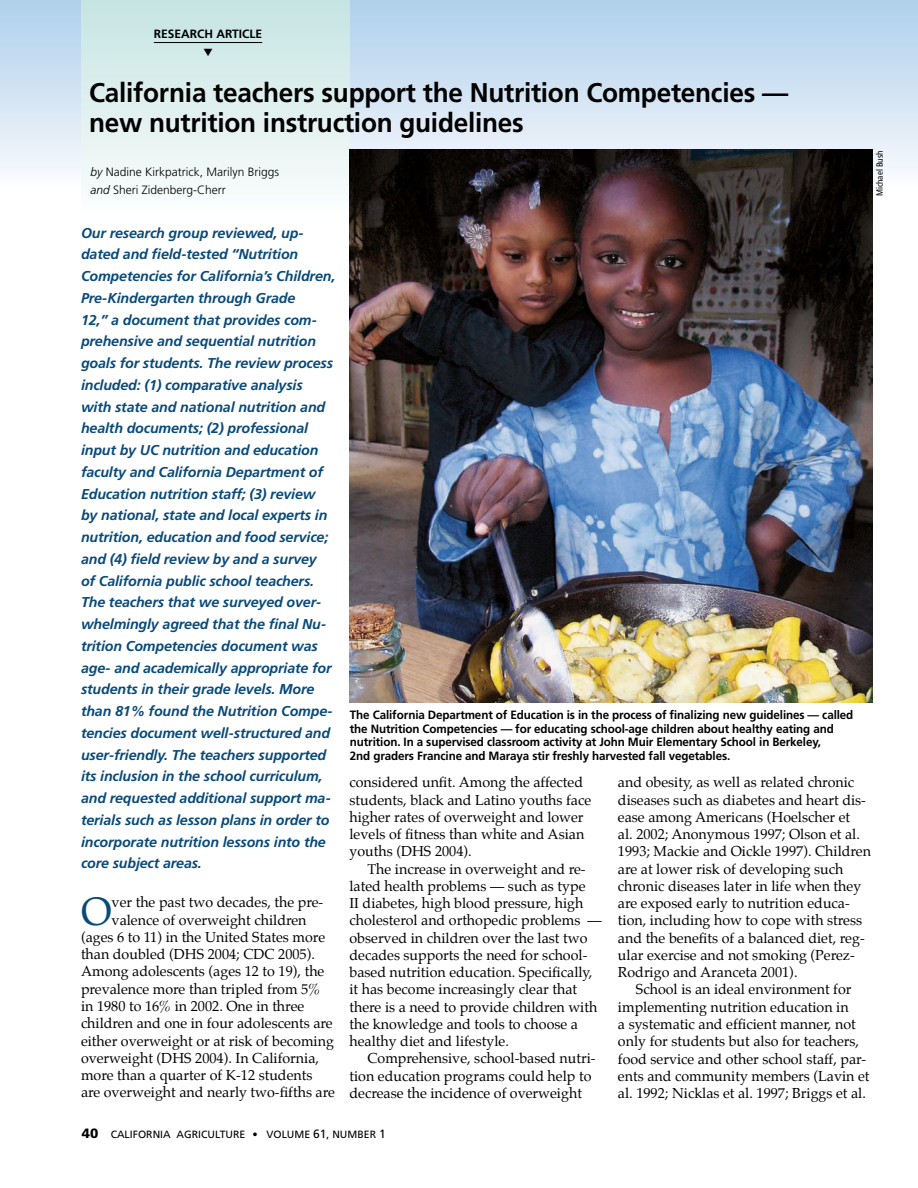
<style>
.page{position:relative;width:918px;height:1188px;background:#fff}
.page>*{position:absolute;margin:0;border:0;box-sizing:border-box;transform-origin:0 0}
.t1{font:39px "Palatino";color:#094a7a}
.t2{font:700 27px/30px "Frutiger";letter-spacing:-.01em;color:#000}
.t3{font:14.25px/17.2px "Palatino";color:#000}
.t4{font:italic 700 14.25px/21.8px "Frutiger";letter-spacing:-.01em;color:#094a7a}
.t5{font:700 12px/13.5px "Frutiger";letter-spacing:-.01em;color:#000}
.t6{font:300 12px/18px "Frutiger";color:#000}
.t7{font:10.5px "Frutiger";color:#000}
.t8{font:condensed 9px "Frutiger";color:#000}
.s1{font-style:italic}
.s2{font-weight:900;font-size:13.5px}
.s3{font-size:12px}
</style>
<div class="page">
<div style="left:0;top:0;width:918px;height:188px;background:linear-gradient(to bottom,#aed0ec,#f8f8fb)"></div>
<div style="left:81px;top:0;width:269px;height:216px;background:linear-gradient(to bottom,#c5e4e2,#fcfefd)"></div>
<hr style="left:154px;top:42px;width:108px;height:1px;background:#000">
<img style="left:350px;top:150px;width:522px;height:552px">
<svg style="left:204px;top:48px;width:8px;height:8px"></svg>
<p class="t5" style="left:154px;top:27px;width:16px">Research</p>
<p class="t5" style="left:216px;top:27px;width:16px">Artic</p>
<p class="t5" style="left:250px;top:27px;width:12px">le</p>
<h2 class="t2" style="left:89px;top:77px;width:701px">California teachers support the Nutrition Competencies — new nutrition instruction guidelines</h2>
<p class="t6" style="left:91px;top:163px;width:190px"><span class="s1">by</span> Nadine Kirkpatrick, Marilyn Briggs <span class="s1">and</span> Sheri Zidenberg-Cherr</p>
<p class="t4" style="left:81px;top:222px;width:256px">Our research group reviewed, up&shy;dated and field-tested “Nutrition Competencies for California’s Children, Pre-Kindergarten through Grade<br>12,” a document that provides com&shy;prehensive and sequential nutrition goals for students. The review process included: (1) comparative analysis with state and national nutrition and health documents; (2) professional input by UC nutrition and education faculty and California Department of Education nutrition staff; (3) review by national, state and local experts in nutrition, education and food service; and (4) field review by and a survey<br>of California public school teachers.<br>The teachers that we surveyed over&shy;whelmingly agreed that the final Nu&shy;trition Competencies document was age- and academically appropriate for students in their grade levels. More than 81% found the Nutrition Compe&shy;tencies document well-structured and user-friendly. The teachers supported its inclusion in the school curriculum, and requested additional support ma&shy;terials such as lesson plans in order to incorporate nutrition lessons into the core subject areas.</p>
<h1 class="t1" style="left:81px;top:886px;width:32px">O</h1>
<p class="t3" style="left:112px;top:895px;width:213px">ver the past two decades, the pre-</p>
<p class="t3" style="left:112px;top:912px;width:196px">valence of overweight children</p>
<p class="t3" style="left:81px;top:930px;width:246px">(ages 6 to 11) in the United States more</p>
<p class="t3" style="left:81px;top:947px;width:236px">than doubled (DHS 2004; CDC 2005).</p>
<p class="t3" style="left:81px;top:964px;width:245px">Among adolescents (ages 12 to 19), the</p>
<p class="t3" style="left:81px;top:981px;width:241px">prevalence more than tripled from 5%</p>
<p class="t3" style="left:81px;top:999px;width:225px">in 1980 to 16% in 2002. One in three</p>
<p class="t3" style="left:81px;top:1016px;width:253px">children and one in four adolescents are</p>
<p class="t3" style="left:81px;top:1033px;width:254px">either overweight or at risk of becoming</p>
<p class="t3" style="left:81px;top:1050px;width:240px">overweight (DHS 2004). In California,</p>
<p class="t3" style="left:81px;top:1068px;width:233px">more than a quarter of K-12 students</p>
<p class="t3" style="left:81px;top:1085px;width:255px">are overweight and nearly two-fifths are</p>
<p class="t8" style="left:874px;top:196px;width:47px;rotate:-90deg">Michael Bush</p>
<p class="t5" style="left:350px;top:708px;width:505px">The California Department of Education is in the process of finalizing new guidelines — called the Nutrition Competencies — for educating school-age children about healthy eating and nutrition. In a supervised classroom activity at John Muir Elementary School in Berkeley,<br>2nd graders Francine and Maraya stir freshly harvested fall vegetables.</p>
<p class="t3" style="left:349px;top:775px;width:243px">considered unfit. Among the affected students, black and Latino youths face higher rates of overweight and lower levels of fitness than white and Asian youths (DHS 2004).</p>
<p class="t3" style="left:349px;top:861px;width:254px;text-indent:18px">The increase in overweight and re&shy;lated health problems — such as type<br>II diabetes, high blood pressure, high cholesterol and orthopedic problems — observed in children over the last two decades supports the need for school&shy;based nutrition education. Specifically, it has become increasingly clear that there is a need to provide children with the knowledge and tools to choose a healthy diet and lifestyle.</p>
<p class="t3" style="left:349px;top:1051px;width:248px;text-indent:18px">Comprehensive, school-based nutri&shy;tion education programs could help to decrease the incidence of overweight</p>
<p class="t3" style="left:618px;top:775px;width:255px">and obesity, as well as related chronic diseases such as diabetes and heart dis&shy;ease among Americans (Hoelscher et<br>al. 2002; Anonymous 1997; Olson et al.<br>1993; Mackie and Oickle 1997). Children are at lower risk of developing such chronic diseases later in life when they are exposed early to nutrition educa&shy;tion, including how to cope with stress and the benefits of a balanced diet, reg&shy;ular exercise and not smoking (Perez-Rodrigo and Aranceta 2001).</p>
<p class="t3" style="left:618px;top:982px;width:253px;text-indent:18px">School is an ideal environment for implementing nutrition education in<br>a systematic and efficient manner, not only for students but also for teachers, food service and other school staff, par&shy;ents and community members (Lavin et al. 1992; Nicklas et al. 1997; Briggs et al.</p>
<p class="t7" style="left:82px;top:1128px;width:305px"><span class="s2">40</span> CALIFORNIA AGRICULTURE • VOLUME <span class="s3">61</span>, NUMBER <span class="s3">1</span></p>
</div>
